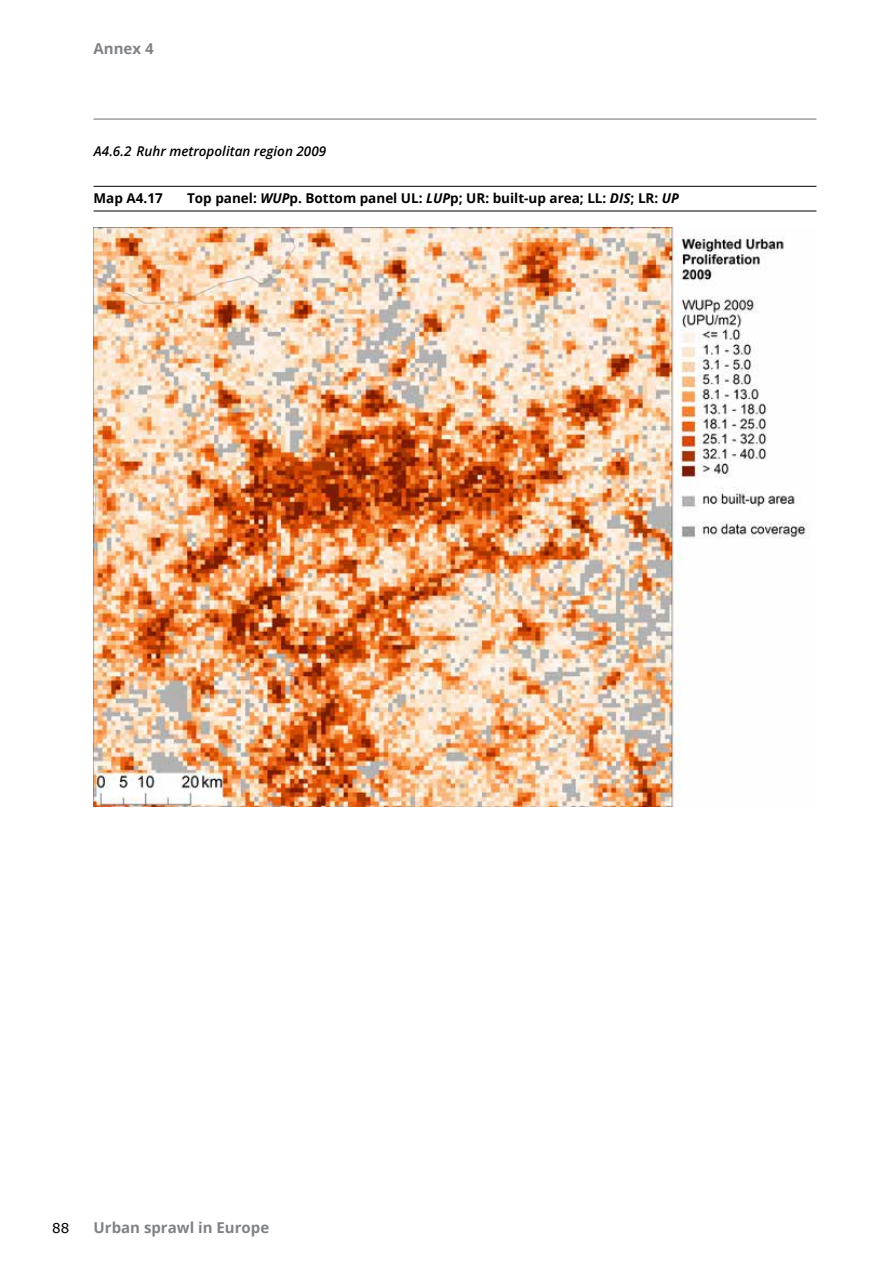
<style>
.page{position:relative;width:893px;height:1263px;background:#fff}
.page>*{position:absolute;margin:0;border:0;box-sizing:border-box;transform-origin:0 0}
.t1{font:700 15px "Open Sans";color:#808285}
.t2{font:700 13.5px "Open Sans";color:#000}
.t3{font:italic 600 13.5px "Open Sans";color:#000}
.t4{font:13.5px "Verdana";color:#000}
.s1{font-style:italic}
</style>
<div class="page">
<hr style="left:94px;top:119px;width:722px;height:1px;background:#6d6e71">
<hr style="left:94px;top:186px;width:722px;height:1px;background:#000">
<hr style="left:94px;top:211px;width:722px;height:1px;background:#000">
<img style="left:94px;top:228px;width:713px;height:578px">
<p class="t1" style="left:94px;top:38px;width:62px">Annex 4</p>
<p class="t3" style="left:94px;top:142px;width:234px">A4.6.2 Ruhr metropolitan region 2009</p>
<p class="t2" style="left:94px;top:188px;width:71px">Map A4.17</p>
<p class="t2" style="left:187px;top:188px;width:493px">Top panel: <span class="s1">WUP</span>p. Bottom panel UL: <span class="s1">LUP</span>p; UR: built-up area; LL: <span class="s1">DIS</span>; LR: <span class="s1">UP</span></p>
<p class="t4" style="left:52px;top:1219px;width:19px">88</p>
<p class="t1" style="left:94px;top:1217px;width:177px">Urban sprawl in Europe</p>
</div>
